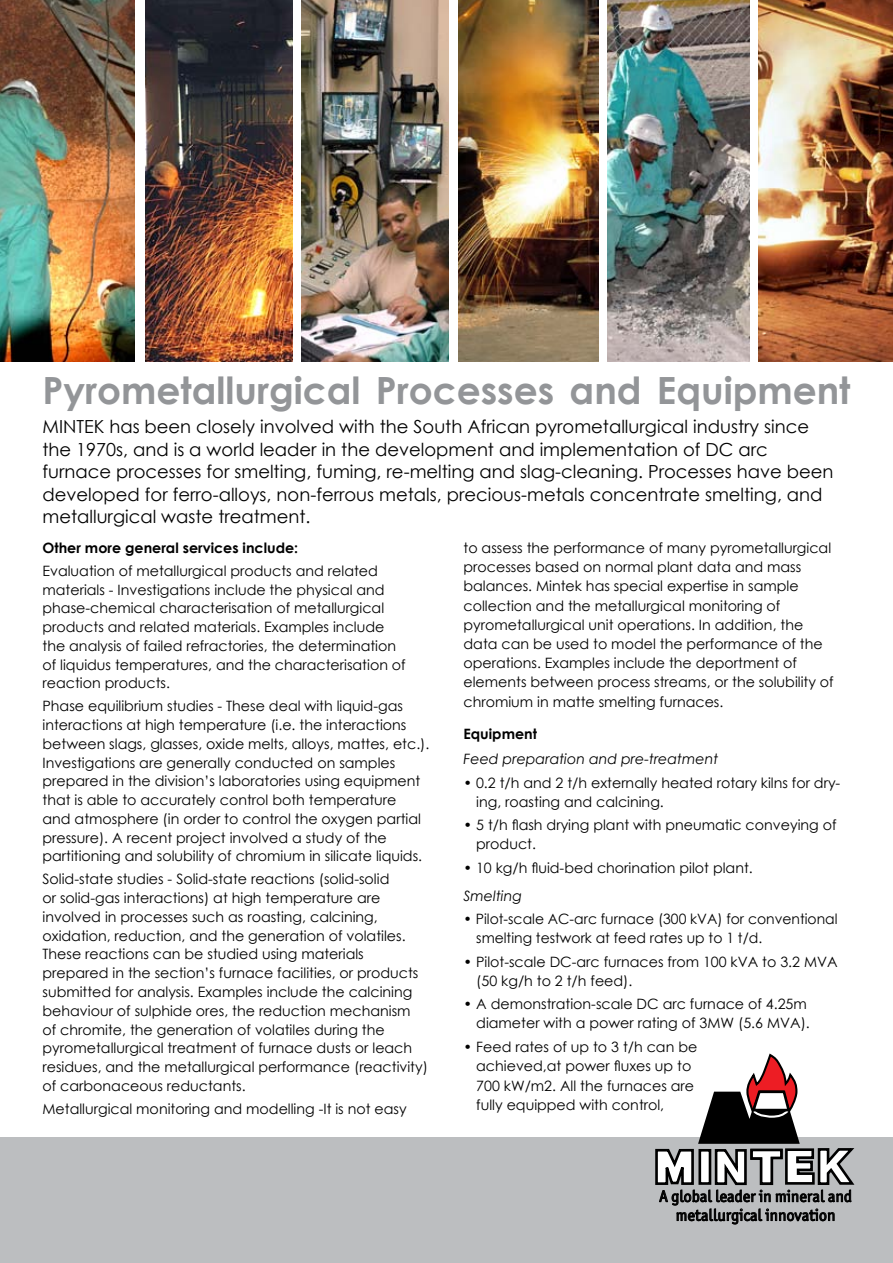
<style>
.page{position:relative;width:893px;height:1263px;background:#fff}
.page>*{position:absolute;margin:0;border:0;box-sizing:border-box;transform-origin:0 0}
.t1{font:700 37.5px "Century Gothic";color:#939598}
.t2{font:18px/22.5px "Century Gothic";color:#000}
.t3{font:16.2px/18.9px "Officina Sans ITC Std";color:#000;text-align:center}
.t4{font:14.25px/18.8px "Century Gothic";color:#000}
.t5{font:700 14.25px "Century Gothic";color:#000}
.t6{font:italic 14.25px "Century Gothic";color:#000}
</style>
<div class="page">
<div style="left:0;top:1137px;width:893px;height:126px;background:#bcbec0"></div>
<svg style="left:655px;top:1055px;width:200px;height:169px"></svg>
<img style="left:145px;top:0;width:147px;height:362px">
<img style="left:759px;top:0;width:134px;height:362px">
<img style="left:459px;top:0;width:140px;height:361px">
<img style="left:607px;top:0;width:142px;height:361px">
<img style="left:0;top:0;width:134px;height:362px">
<img style="left:302px;top:0;width:147px;height:362px">
<h1 class="t1" style="left:43px;top:362px;width:809px">Pyrometallurgical Processes and Equipment</h1>
<p class="t2" style="left:43px;top:415px;width:792px">MINTEK has been closely involved with the South African pyrometallurgical industry since the 1970s, and is a world leader in the development and implementation of DC arc furnace processes for smelting, fuming, re-melting and slag-cleaning. Processes have been developed for ferro-alloys, non-ferrous metals, precious-metals concentrate smelting, and metallurgical waste treatment.</p>
<p class="t5" style="left:43px;top:537px;width:257px">Other more general services include:</p>
<p class="t4" style="left:43px;top:561px;width:365px">Evaluation of metallurgical products and related materials - Investigations include the physical and phase-chemical characterisation of metallurgical products and related materials. Examples include the analysis of failed refractories, the determination of liquidus temperatures, and the characterisation of reaction products.</p>
<p class="t4" style="left:43px;top:697px;width:388px">Phase equilibrium studies - These deal with liquid-gas interactions at high temperature (i.e. the interactions between slags, glasses, oxide melts, alloys, mattes, etc.).<br>Investigations are generally conducted on samples prepared in the division’s laboratories using equipment that is able to accurately control both temperature<br>and atmosphere (in order to control the oxygen partial pressure). A recent project involved a study of the partitioning and solubility of chromium in silicate liquids.</p>
<p class="t4" style="left:43px;top:870px;width:387px">Solid-state studies - Solid-state reactions (solid-solid<br>or solid-gas interactions) at high temperature are involved in processes such as roasting, calcining, oxidation, reduction, and the generation of volatiles.<br>These reactions can be studied using materials prepared in the section’s furnace facilities, or products submitted for analysis. Examples include the calcining behaviour of sulphide ores, the reduction mechanism<br>of chromite, the generation of volatiles during the pyrometallurgical treatment of furnace dusts or leach residues, and the metallurgical performance (reactivity) of carbonaceous reductants.</p>
<p class="t4" style="left:43px;top:1099px;width:366px">Metallurgical monitoring and modelling -It is not easy</p>
<p class="t4" style="left:463px;top:538px;width:372px;line-height:19.2px">to assess the performance of many pyrometallurgical processes based on normal plant data and mass balances. Mintek has special expertise in sample collection and the metallurgical monitoring of pyrometallurgical unit operations. In addition, the data can be used to model the performance of the operations. Examples include the deportment of elements between process streams, or the solubility of chromium in matte smelting furnaces.</p>
<p class="t5" style="left:463px;top:722px;width:75px">Equipment</p>
<p class="t6" style="left:463px;top:749px;width:256px">Feed preparation and pre-treatment</p>
<p class="t4" style="left:476px;top:772px;width:366px;line-height:19.2px;text-indent:-13px">• 0.2 t/h and 2 t/h externally heated rotary kilns for dry&shy;ing, roasting and calcining.</p>
<p class="t4" style="left:476px;top:815px;width:362px;line-height:19.2px;text-indent:-13px">• 5 t/h flash drying plant with pneumatic conveying of product.</p>
<p class="t4" style="left:463px;top:858px;width:291px">• 10 kg/h fluid-bed chorination pilot plant.</p>
<p class="t6" style="left:463px;top:885px;width:60px">Smelting</p>
<p class="t4" style="left:476px;top:909px;width:363px;line-height:19.2px;text-indent:-13px">• Pilot-scale AC-arc furnace (300 kVA) for conventional smelting testwork at feed rates up to 1 t/d.</p>
<p class="t4" style="left:476px;top:952px;width:363px;line-height:19.2px;text-indent:-13px">• Pilot-scale DC-arc furnaces from 100 kVA to 3.2 MVA (50 kg/h to 2 t/h feed).</p>
<p class="t4" style="left:463px;top:994px;width:348px;line-height:19.2px;text-align:right">• A demonstration-scale DC arc furnace of 4.25m diameter with a power rating of 3MW (5.6 MVA).</p>
<p class="t4" style="left:476px;top:1037px;width:223px;line-height:19.5px;text-indent:-13px">• Feed rates of up to 3 t/h can be achieved,at power fluxes up to<br>700 kW/m2. All the furnaces are fully equipped with control,</p>
<p class="t3" style="left:659px;top:1187px;width:194px">A global leader in mineral and metallurgical innovation</p>
</div>
